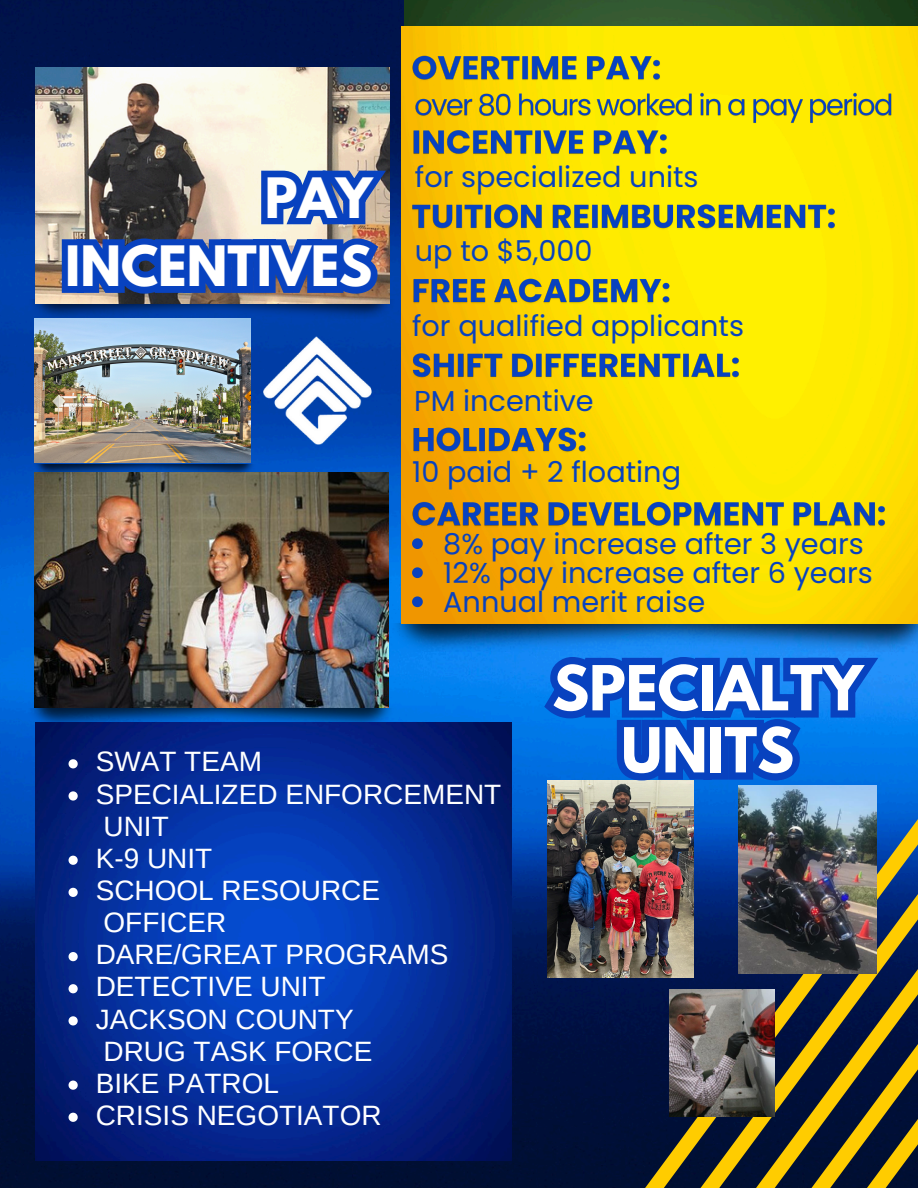
<style>
.page{position:relative;width:918px;height:1188px;background:#fff}
.page>*{position:absolute;margin:0;border:0;box-sizing:border-box;transform-origin:0 0}
.t1{font:700 54.9px "League Spartan";color:#fff}
.t2{font:700 49.35px/68.7px "League Spartan";color:#fff;text-align:right}
.t3{font:28.8px "Poppins";color:#0842bf}
.t4{font:28.05px/32.1px "Arimo";color:#fff}
</style>
<div class="page">
<img style="left:0;top:0;width:918px;height:1188px">
<img style="left:28px;top:300px;width:369px;height:19px">
<img style="left:35px;top:68px;width:355px;height:236px">
<svg style="left:592px;top:663px;width:326px;height:525px;background:#354347"></svg>
<img style="left:27px;top:708px;width:369px;height:19px">
<img style="left:389px;top:624px;width:529px;height:27px">
<img style="left:35px;top:472px;width:354px;height:235px">
<img style="left:35px;top:319px;width:216px;height:143px">
<img style="left:738px;top:792px;width:139px;height:181px">
<img style="left:670px;top:989px;width:104px;height:127px">
<img style="left:36px;top:723px;width:476px;height:437px">
<img style="left:405px;top:0;width:513px;height:26px">
<img style="left:33px;top:464px;width:223px;height:12px">
<img style="left:547px;top:792px;width:146px;height:185px">
<img style="left:402px;top:26px;width:516px;height:597px">
<img style="left:257px;top:329px;width:126px;height:123px">
<img style="left:410px;top:46px;width:478px;height:492px">
<svg style="left:533px;top:645px;width:359px;height:147px;background:#1262d3"></svg>
<svg style="left:69px;top:759px;width:9px;height:9px"></svg>
<svg style="left:69px;top:791px;width:9px;height:10px"></svg>
<svg style="left:69px;top:856px;width:9px;height:9px"></svg>
<svg style="left:69px;top:888px;width:9px;height:9px"></svg>
<svg style="left:69px;top:952px;width:9px;height:9px"></svg>
<svg style="left:69px;top:984px;width:9px;height:9px"></svg>
<svg style="left:69px;top:1016px;width:9px;height:9px"></svg>
<svg style="left:69px;top:1081px;width:9px;height:9px"></svg>
<svg style="left:69px;top:1113px;width:9px;height:9px"></svg>
<img style="left:414px;top:85px;width:480px;height:42px">
<svg style="left:412px;top:538px;width:11px;height:11px"></svg>
<svg style="left:412px;top:567px;width:11px;height:11px"></svg>
<svg style="left:412px;top:596px;width:11px;height:11px"></svg>
<img style="left:55px;top:159px;width:343px;height:150px">
<p class="t2" style="left:65px;top:170px;width:309px">PAY<br>INCENTIVES</p>
<p class="t4" style="left:96px;top:746px;width:168px">SWAT TEAM</p>
<p class="t3" style="left:415px;top:156px;width:285px">for specialized units</p>
<p class="t3" style="left:415px;top:231px;width:179px">up to $5,000</p>
<p class="t3" style="left:412px;top:306px;width:333px">for qualified applicants</p>
<p class="t3" style="left:414px;top:381px;width:181px">PM incentive</p>
<p class="t3" style="left:412px;top:452px;width:270px">10 paid + 2 floating</p>
<p class="t3" style="left:443px;top:523px;width:422px">8% pay increase after 3 years</p>
<p class="t3" style="left:443px;top:552px;width:431px">12% pay increase after 6 years</p>
<p class="t3" style="left:443px;top:582px;width:263px">Annual merit raise</p>
<p class="t1" style="left:552px;top:661px;width:312px">SPECIALTY</p>
<p class="t1" style="left:621px;top:723px;width:174px">UNITS</p>
<p class="t4" style="left:96px;top:778px;width:407px">SPECIALIZED ENFORCEMENT<br>UNIT</p>
<p class="t4" style="left:96px;top:842px;width:118px">K-9 UNIT</p>
<p class="t4" style="left:96px;top:874px;width:286px">SCHOOL RESOURCE<br>OFFICER</p>
<h1 class="t4" style="left:96px;top:938px;width:354px">DARE/GREAT PROGRAMS</h1>
<p class="t4" style="left:96px;top:971px;width:231px">DETECTIVE UNIT</p>
<p class="t4" style="left:96px;top:1003px;width:278px">JACKSON COUNTY<br>DRUG TASK FORCE</p>
<p class="t4" style="left:96px;top:1067px;width:185px">BIKE PATROL</p>
<p class="t4" style="left:96px;top:1099px;width:287px">CRISIS NEGOTIATOR</p>
</div>
